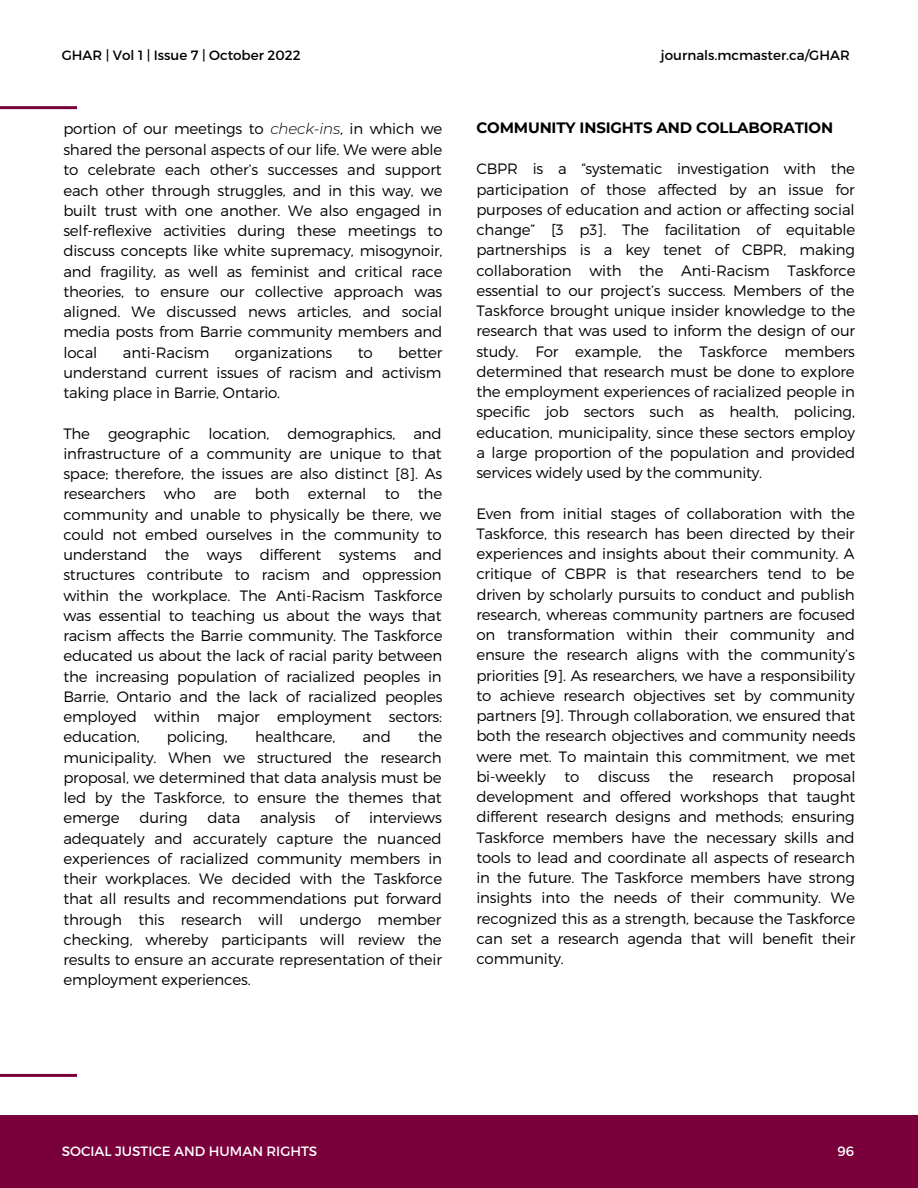
<style>
.page{position:relative;width:918px;height:1188px;background:#fff}
.page>*{position:absolute;margin:0;border:0;box-sizing:border-box;transform-origin:0 0}
.t1{font:300 15px/20.2px "Montserrat";letter-spacing:-.01em;color:#000;text-align:justify}
.t2{font:700 15px "Montserrat";letter-spacing:-.01em;color:#000}
.t3{font:13.5px "Montserrat";color:#000}
.t4{font:13.5px "Montserrat";color:#fff}
.s1{font-style:italic}
</style>
<div class="page">
<hr style="left:0;top:1074px;width:77px;height:3px;background:#7a003c">
<hr style="left:0;top:106px;width:77px;height:3px;background:#7a003c">
<div style="left:1px;top:1115px;width:917px;height:73px;background:#7a003c"></div>
<p class="t3" style="left:62px;top:46px;width:240px">GHAR | Vol 1 | Issue 7 | October 2022</p>
<p class="t3" style="left:661px;top:46px;width:190px">journals.mcmaster.ca/GHAR</p>
<p class="t1" style="left:63px;top:117px;width:381px">portion of our meetings to <span class="s1">check-ins</span>, in which we shared the personal aspects of our life. We were able to celebrate each other’s successes and support each other through struggles, and in this way, we built trust with one another. We also engaged in self-reflexive activities during these meetings to discuss concepts like white supremacy, misogynoir, and fragility, as well as feminist and critical race theories, to ensure our collective approach was aligned. We discussed news articles, and social media posts from Barrie community members and local</p>
<p class="t1" style="left:63px;top:341px;width:381px;text-indent:335px">better understand current issues of racism and activism taking place in Barrie, Ontario.</p>
<p class="t1" style="left:63px;top:422px;width:381px">The geographic location, demographics, and infrastructure of a community are unique to that space; therefore, the issues are also distinct [8]. As researchers who are both external to the community and unable to physically be there, we could not embed ourselves in the community to understand the ways different systems and structures contribute to racism and oppression within the workplace. The Anti-Racism Taskforce was essential to teaching us about the ways that racism affects the Barrie community. The Taskforce educated us about the lack of racial parity between the increasing population of racialized peoples in Barrie, Ontario and the lack of racialized peoples employed within major employment sectors: education,</p>
<p class="t1" style="left:123px;top:341px;width:88px">anti-Racism</p>
<p class="t1" style="left:235px;top:341px;width:99px">organizations</p>
<p class="t1" style="left:358px;top:341px;width:16px">to</p>
<p class="t1" style="left:63px;top:726px;width:380px;text-indent:355px">the municipality. When we structured the research proposal, we determined that data analysis must be led by the Taskforce, to ensure the themes that emerge</p>
<p class="t1" style="left:167px;top:726px;width:63px">policing,</p>
<p class="t1" style="left:255px;top:726px;width:82px">healthcare,</p>
<p class="t1" style="left:362px;top:726px;width:30px">and</p>
<p class="t1" style="left:140px;top:807px;width:50px">during</p>
<p class="t1" style="left:207px;top:807px;width:34px">data</p>
<p class="t1" style="left:260px;top:807px;width:57px">analysis</p>
<p class="t1" style="left:335px;top:807px;width:15px">of</p>
<p class="t1" style="left:63px;top:807px;width:380px;text-indent:306px">interviews adequately and accurately capture the nuanced experiences of racialized community members in their workplaces. We decided with the Taskforce that all results and recommendations put forward through this research will undergo member checking, whereby participants will review the results to ensure an accurate representation of their employment experiences.</p>
<p class="t2" style="left:476px;top:118px;width:358px">COMMUNITY INSIGHTS AND COLLABORATION</p>
<p class="t1" style="left:476px;top:158px;width:381px">CBPR is a “systematic investigation with the participation of those affected by an issue for purposes of education and action or affecting social change” [3 p3]. The facilitation of equitable partnerships is a key tenet of CBPR, making collaboration with the Anti-Racism Taskforce essential to our project’s success. Members of the Taskforce brought unique insider knowledge to the research that was used to inform the design of our study. For example, the Taskforce members determined that research must be done to explore the employment experiences of racialized people in specific job sectors such as health, policing, education, municipality, since these sectors employ a large proportion of the population and provided services widely used by the community.</p>
<p class="t1" style="left:476px;top:502px;width:381px">Even from initial stages of collaboration with the Taskforce, this research has been directed by their experiences and insights about their community. A critique of CBPR is that researchers tend to be driven by scholarly pursuits to conduct and publish research, whereas community partners are focused on transformation within their community and ensure the research aligns with the community’s priorities [9]. As researchers, we have a responsibility to achieve research objectives set by community partners [9]. Through collaboration, we ensured that both the research objectives and community needs were met. To maintain this commitment, we met bi-weekly</p>
<p class="t1" style="left:476px;top:766px;width:381px;text-indent:316px">proposal development and offered workshops that taught different research designs and methods; ensuring Taskforce members have the necessary skills and tools to lead and coordinate all aspects of research in the future. The Taskforce members have strong insights into the needs of their community. We recognized this as a strength, because the Taskforce can set a research agenda that will benefit their community.</p>
<p class="t1" style="left:564px;top:766px;width:16px">to</p>
<p class="t1" style="left:598px;top:766px;width:53px">discuss</p>
<p class="t1" style="left:669px;top:766px;width:26px">the</p>
<p class="t1" style="left:712px;top:766px;width:63px">research</p>
<p class="t4" style="left:62px;top:1143px;width:257px">SOCIAL JUSTICE AND HUMAN RIGHTS</p>
<p class="t4" style="left:837px;top:1143px;width:18px">96</p>
</div>
